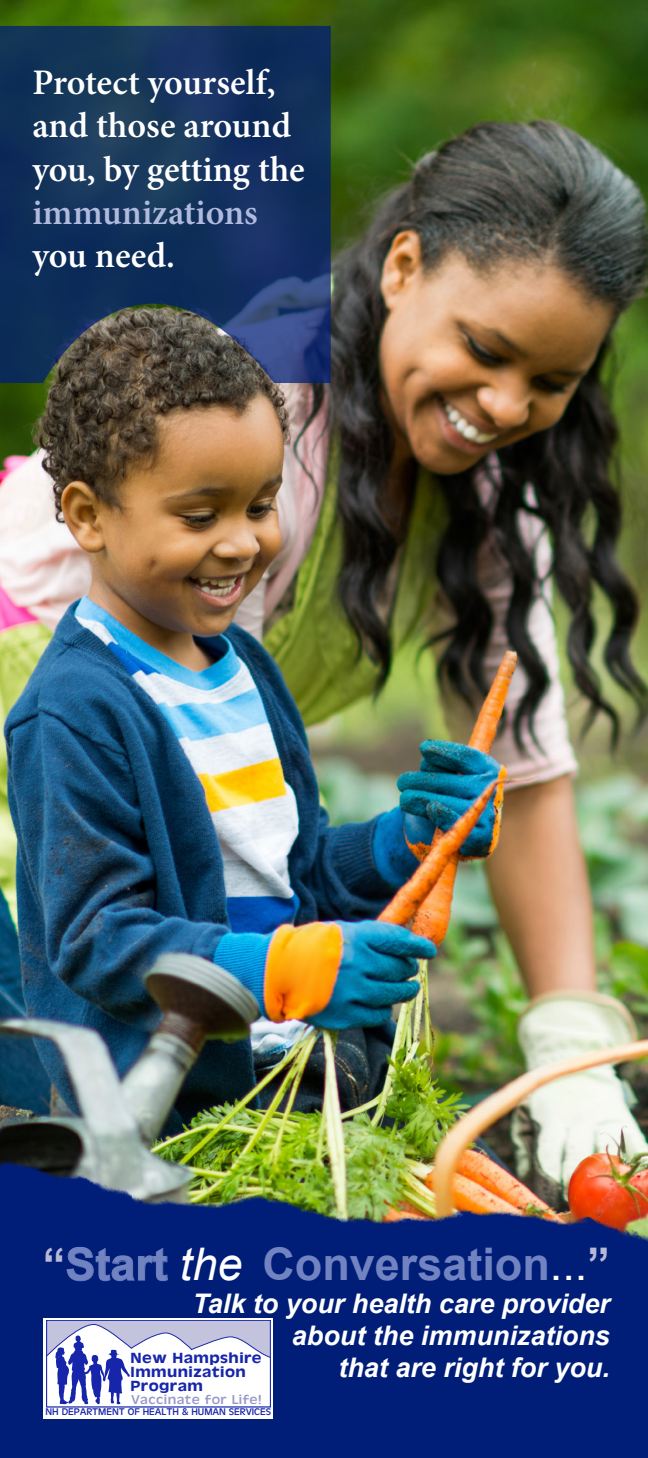
<style>
.page{position:relative;width:648px;height:1458px;background:#fff}
.page>*{position:absolute;margin:0;border:0;box-sizing:border-box;transform-origin:0 0}
.t1{font:700 45px "Arial";color:#7283c1}
.t2{font:600 36px/43.2px "Minion Pro";color:#fff}
.t3{font:600 36px "Minion Pro";color:#b0badd}
.t4{font:italic 700 27px/32.4px "Arial";color:#fff;text-align:right}
.t5{font:15.3px/14.2px "Antique Olive Bold";letter-spacing:.025em;color:#1725aa;scale:1.13 1}
.t6{font:13.5px "Antique Olive";letter-spacing:.025em;color:#9698c8;scale:1.13 1}
.t7{font:10.12px "Antique Olive";letter-spacing:-.005em;color:#1725aa;scale:1.07 1}
.s1{color:#b8b9d8}
.s2{font-weight:400;font-style:italic;color:#fff}
.s3{font-weight:400;color:#fff}
</style>
<div class="page">
<img style="left:0;top:0;width:648px;height:1098px">
<svg style="left:0;top:26px;width:331px;height:357px;background:#1c365b"></svg>
<img style="left:0;top:1098px;width:648px;height:360px">
<div style="left:43px;top:1318px;width:230px;height:101px;background:#fff"></div>
<div style="left:46px;top:1320px;width:225px;height:87px;border:1px solid #1725aa"></div>
<svg style="left:46px;top:1322px;width:225px;height:86px"></svg>
<svg style="left:66px;top:1246px;width:103px;height:36px;background:#0f2b82"></svg>
<h2 class="t2" style="left:32px;top:61px;width:274px">Protect yourself, and those around you, by getting the</h2>
<h2 class="t3" style="left:32px;top:187px;width:227px">immunizations</h2>
<h2 class="t2" style="left:32px;top:234px;width:144px">you need.</h2>
<h1 class="t1" style="left:43px;top:1234px;width:568px"><span class="s1">“</span>Start <span class="s2">the</span> Conversation<span class="s3">...</span><span class="s1">”</span></h1>
<p class="t4" style="left:192px;top:1288px;width:419px">Talk to your health care provider about the immunizations<br>that are right for you.</p>
<p class="t5" style="left:131px;top:1350px;width:117px">New Hampshire<br>Immunization<br>Program</p>
<p class="t6" style="left:131px;top:1392px;width:117px">Vaccinate for Life!</p>
<p class="t7" style="left:46px;top:1406px;width:212px">NH DEPARTMENT OF HEALTH &amp; HUMAN SERVICES</p>
</div>
